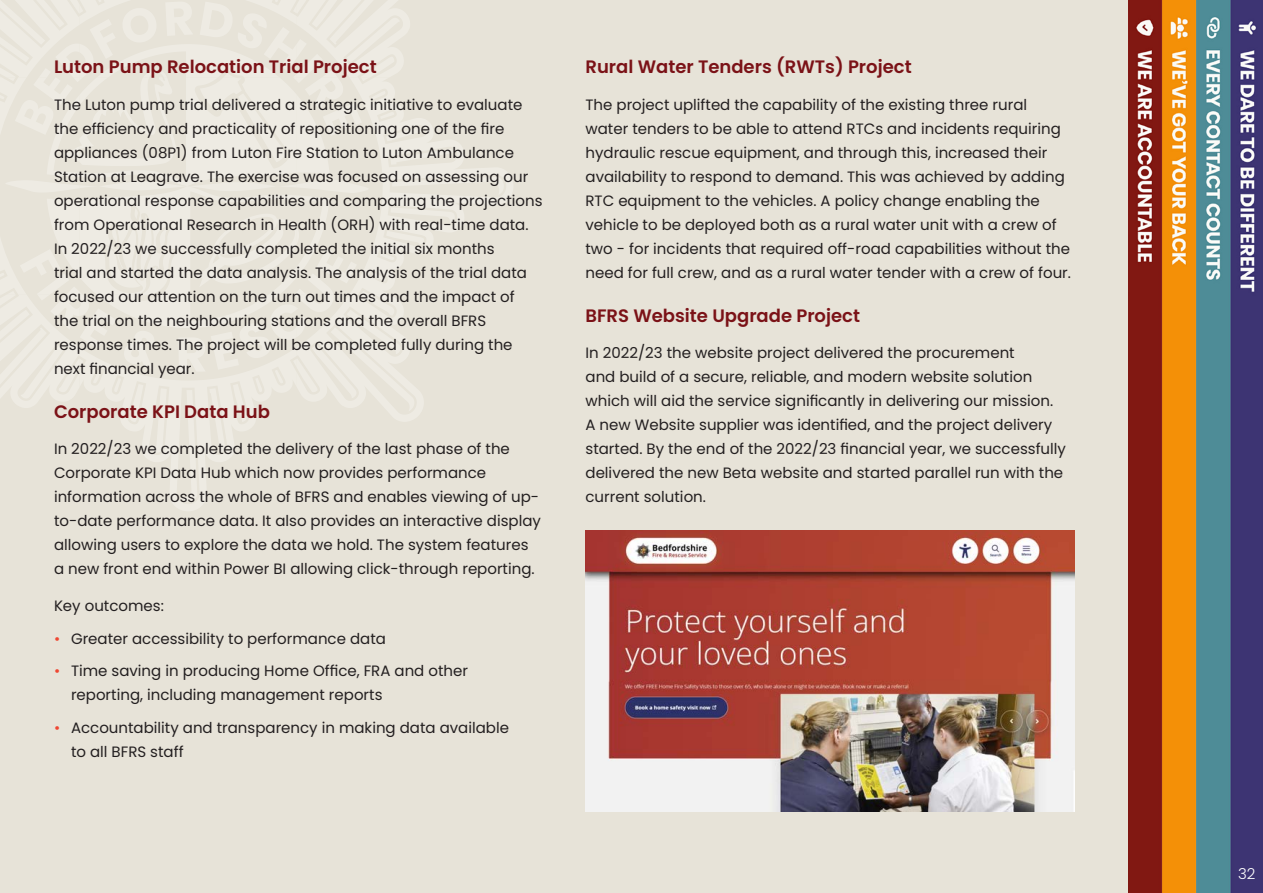
<style>
.page{position:relative;width:1263px;height:893px;background:#e7e3d8}
.page>*{position:absolute;margin:0;border:0;box-sizing:border-box;transform-origin:0 0}
.Sub_Header{font:600 18px "Poppins";color:#7b1217}
.t1{font:15px/24px "Poppins";color:#231f20}
.t2{font:300 15px "Poppins";color:#fff}
.s1{color:#ef4732}
</style>
<div class="page">
<svg style="left:0;top:0;width:33px;height:77px;fill:#eeebe3"></svg>
<svg style="left:0;top:372px;width:423px;height:49px"></svg>
<svg style="left:33px;top:0;width:480px;height:202px"></svg>
<svg style="left:0;top:77px;width:504px;height:295px"></svg>
<svg style="left:80px;top:347px;width:217px;height:164px"></svg>
<img style="left:1129px;top:0;width:134px;height:893px">
<img style="left:585px;top:530px;width:489px;height:281px">
<p class="Sub_Header" style="left:54px;top:56px;width:324px">Luton Pump Relocation Trial Project</p>
<p class="t1" style="left:54px;top:92px;width:490px">The Luton pump trial delivered a strategic initiative to evaluate the efficiency and practicality of repositioning one of the fire appliances (08P1) from Luton Fire Station to Luton Ambulance Station at Leagrave. The exercise was focused on assessing our operational response capabilities and comparing the projections from Operational Research in Health (ORH) with real-time data.<br>In 2022/23 we successfully completed the initial six months<br>trial and started the data analysis. The analysis of the trial data focused our attention on the turn out times and the impact of the trial on the neighbouring stations and the overall BFRS response times. The project will be completed fully during the next financial year.</p>
<p class="Sub_Header" style="left:54px;top:401px;width:217px">Corporate KPI Data Hub</p>
<p class="t1" style="left:54px;top:437px;width:488px">In 2022/23 we completed the delivery of the last phase of the Corporate KPI Data Hub which now provides performance information across the whole of BFRS and enables viewing of up&shy;to-date performance data. It also provides an interactive display allowing users to explore the data we hold. The system features a new front end within Power BI allowing click-through reporting.</p>
<p class="t1" style="left:54px;top:594px;width:111px">Key outcomes:</p>
<p class="t1" style="left:54px;top:627px;width:333px"><span class="s1">•</span> Greater accessibility to performance data</p>
<p class="t1" style="left:71px;top:659px;width:398px;text-indent:-17px"><span class="s1">•</span> Time saving in producing Home Office, FRA and other reporting, including management reports</p>
<p class="t1" style="left:71px;top:716px;width:439px;text-indent:-17px"><span class="s1">•</span> Accountability and transparency in making data available to all BFRS staff</p>
<p class="Sub_Header" style="left:585px;top:56px;width:328px">Rural Water Tenders (RWTs) Project</p>
<p class="t1" style="left:585px;top:92px;width:487px">The project uplifted the capability of the existing three rural water tenders to be able to attend RTCs and incidents requiring hydraulic rescue equipment, and through this, increased their availability to respond to demand. This was achieved by adding RTC equipment to the vehicles. A policy change enabling the vehicle to be deployed both as a rural water unit with a crew of two - for incidents that required off-road capabilities without the need for full crew, and as a rural water tender with a crew of four.</p>
<p class="Sub_Header" style="left:585px;top:305px;width:276px">BFRS Website Upgrade Project</p>
<p class="t1" style="left:585px;top:341px;width:482px">In 2022/23 the website project delivered the procurement<br>and build of a secure, reliable, and modern website solution which will aid the service significantly in delivering our mission.<br>A new Website supplier was identified, and the project delivery started. By the end of the 2022/23 financial year, we successfully delivered the new Beta website and started parallel run with the current solution.</p>
<p class="t2" style="left:1238px;top:865px;width:19px">32</p>
</div>
